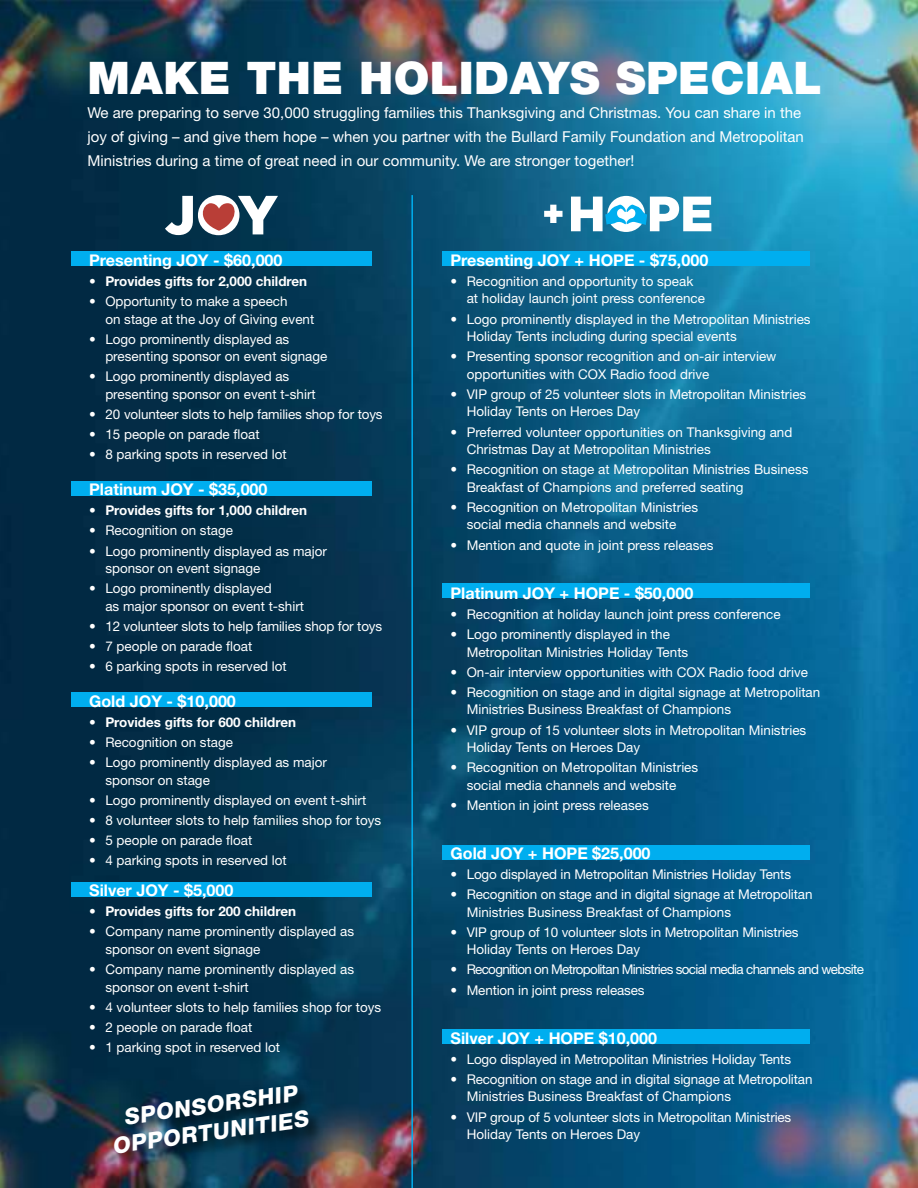
<style>
.page{position:relative;width:918px;height:1188px;background:#fff}
.page>*{position:absolute;margin:0;border:0;box-sizing:border-box;transform-origin:0 0}
.t1{font:900 45px "Helvetica Neue LT Std";letter-spacing:.01em;color:#fff}
.t2{font:800 22.65px/27.2px "Helvetica Neue LT Std";color:#fff;text-align:center}
.t3{font:700 16.2px "Helvetica Neue LT Std";color:#fff}
.t4{font:15px/24px "Helvetica Neue LT Std";color:#fff}
.t5{font:13.5px/17.5px "Helvetica Neue LT Std";color:#fff}
.t6{font:700 13.5px "Helvetica Neue LT Std";color:#fff}
.t7{font:13.5px "Helvetica Neue LT Std";letter-spacing:-.05em;color:#fff}
</style>
<div class="page">
<img style="left:0;top:0;width:918px;height:1188px">
<div style="left:71px;top:252px;width:301px;height:14px;background:#00aeef"></div>
<div style="left:442px;top:252px;width:368px;height:14px;background:#00aeef"></div>
<div style="left:442px;top:584px;width:368px;height:14px;background:#00aeef"></div>
<div style="left:442px;top:845px;width:368px;height:14px;background:#00aeef"></div>
<div style="left:442px;top:1029px;width:368px;height:15px;background:#00aeef"></div>
<div style="left:71px;top:481px;width:301px;height:14px;background:#00aeef"></div>
<div style="left:71px;top:692px;width:301px;height:15px;background:#00aeef"></div>
<div style="left:71px;top:882px;width:301px;height:14px;background:#00aeef"></div>
<div style="left:114px;top:1085px;width:210px;height:84px;background:#000;opacity:.61"></div>
<hr style="left:411px;top:195px;width:2px;height:993px;background:#00aeef">
<svg style="left:544px;top:205px;width:19px;height:18px"></svg>
<svg style="left:571px;top:196px;width:140px;height:36px"></svg>
<svg style="left:165px;top:195px;width:113px;height:40px"></svg>
<h1 class="t1" style="left:87px;top:52px;width:736px">MAKE THE HOLIDAYS SPECIAL</h1>
<p class="t4" style="left:87px;top:101px;width:718px">We are preparing to serve 30,000 struggling families this Thanksgiving and Christmas. You can share in the joy of giving – and give them hope – when you partner with the Bullard Family Foundation and Metropolitan<br>Ministries during a time of great need in our community. We are stronger together!</p>
<p class="t3" style="left:89px;top:250px;width:195px">Presenting JOY - $60,000</p>
<p class="t6" style="left:89px;top:273px;width:220px">• Provides gifts for 2,000 children</p>
<p class="t5" style="left:105px;top:292px;width:210px;text-indent:-16px">• Opportunity to make a speech<br>on stage at the Joy of Giving event</p>
<p class="t5" style="left:105px;top:330px;width:224px;text-indent:-16px">• Logo prominently displayed as presenting sponsor on event signage</p>
<p class="t5" style="left:105px;top:368px;width:212px;text-indent:-16px">• Logo prominently displayed as presenting sponsor on event t-shirt</p>
<p class="t5" style="left:89px;top:405px;width:295px">• 20 volunteer slots to help families shop for toys</p>
<p class="t5" style="left:89px;top:426px;width:172px">• 15 people on parade float</p>
<p class="t5" style="left:89px;top:446px;width:199px">• 8 parking spots in reserved lot</p>
<p class="t3" style="left:89px;top:479px;width:180px">Platinum JOY - $35,000</p>
<p class="t6" style="left:89px;top:502px;width:220px">• Provides gifts for 1,000 children</p>
<p class="t5" style="left:89px;top:522px;width:145px">• Recognition on stage</p>
<p class="t5" style="left:105px;top:542px;width:223px;text-indent:-16px">• Logo prominently displayed as major sponsor on event signage</p>
<p class="t5" style="left:105px;top:580px;width:200px;text-indent:-16px">• Logo prominently displayed<br>as major sponsor on event t-shirt</p>
<p class="t5" style="left:89px;top:617px;width:295px">• 12 volunteer slots to help families shop for toys</p>
<p class="t5" style="left:89px;top:637px;width:165px">• 7 people on parade float</p>
<p class="t5" style="left:89px;top:658px;width:199px">• 6 parking spots in reserved lot</p>
<p class="t3" style="left:89px;top:691px;width:148px">Gold JOY - $10,000</p>
<p class="t6" style="left:89px;top:714px;width:208px">• Provides gifts for 600 children</p>
<p class="t5" style="left:89px;top:733px;width:145px">• Recognition on stage</p>
<p class="t5" style="left:105px;top:753px;width:223px;text-indent:-16px">• Logo prominently displayed as major sponsor on stage</p>
<p class="t5" style="left:89px;top:791px;width:279px">• Logo prominently displayed on event t-shirt</p>
<p class="t5" style="left:89px;top:811px;width:294px">• 8 volunteer slots to help families shop for toys</p>
<p class="t5" style="left:89px;top:831px;width:165px">• 5 people on parade float</p>
<p class="t5" style="left:89px;top:851px;width:199px">• 4 parking spots in reserved lot</p>
<p class="t3" style="left:89px;top:880px;width:146px">Silver JOY - $5,000</p>
<p class="t6" style="left:89px;top:903px;width:208px">• Provides gifts for 200 children</p>
<p class="t5" style="left:105px;top:923px;width:250px;text-indent:-16px">• Company name prominently displayed as sponsor on event signage</p>
<p class="t5" style="left:105px;top:960px;width:250px;text-indent:-16px">• Company name prominently displayed as sponsor on event t-shirt</p>
<p class="t5" style="left:89px;top:998px;width:294px">• 4 volunteer slots to help families shop for toys</p>
<p class="t5" style="left:89px;top:1018px;width:165px">• 2 people on parade float</p>
<p class="t5" style="left:89px;top:1038px;width:192px">• 1 parking spot in reserved lot</p>
<h2 class="t2" style="left:107px;top:1106px;width:199px;rotate:-8deg">SPONSORSHIP<br>OPPORTUNITIES</h2>
<p class="t3" style="left:451px;top:250px;width:259px">Presenting JOY + HOPE - $75,000</p>
<p class="t5" style="left:467px;top:272px;width:240px;text-indent:-16px">• Recognition and opportunity to speak at holiday launch joint press conference</p>
<p class="t5" style="left:467px;top:310px;width:345px;text-indent:-16px">• Logo prominently displayed in the Metropolitan Ministries<br>Holiday Tents including during special events</p>
<p class="t5" style="left:467px;top:348px;width:311px;text-indent:-16px">• Presenting sponsor recognition and on-air interview opportunities with COX Radio food drive</p>
<p class="t5" style="left:467px;top:385px;width:341px;text-indent:-16px">• VIP group of 25 volunteer slots in Metropolitan Ministries<br>Holiday Tents on Heroes Day</p>
<p class="t5" style="left:467px;top:423px;width:327px;text-indent:-16px">• Preferred volunteer opportunities on Thanksgiving and<br>Christmas Day at Metropolitan Ministries</p>
<p class="t5" style="left:467px;top:460px;width:343px;text-indent:-16px">• Recognition on stage at Metropolitan Ministries Business<br>Breakfast of Champions and preferred seating</p>
<p class="t5" style="left:451px;top:498px;width:249px;text-align:center">• Recognition on Metropolitan Ministries social media channels and website</p>
<p class="t5" style="left:451px;top:536px;width:264px">• Mention and quote in joint press releases</p>
<p class="t3" style="left:451px;top:583px;width:244px">Platinum JOY + HOPE - $50,000</p>
<p class="t5" style="left:451px;top:605px;width:332px">• Recognition at holiday launch joint press conference</p>
<p class="t5" style="left:467px;top:625px;width:223px;text-indent:-16px">• Logo prominently displayed in the<br>Metropolitan Ministries Holiday Tents</p>
<p class="t5" style="left:451px;top:663px;width:359px">• On-air interview opportunities with COX Radio food drive</p>
<p class="t5" style="left:467px;top:683px;width:355px;text-indent:-16px">• Recognition on stage and in digital signage at Metropolitan<br>Ministries Business Breakfast of Champions</p>
<p class="t5" style="left:467px;top:721px;width:341px;text-indent:-16px">• VIP group of 15 volunteer slots in Metropolitan Ministries<br>Holiday Tents on Heroes Day</p>
<p class="t5" style="left:451px;top:758px;width:249px;text-align:center">• Recognition on Metropolitan Ministries social media channels and website</p>
<p class="t5" style="left:451px;top:796px;width:200px">• Mention in joint press releases</p>
<p class="t3" style="left:451px;top:843px;width:202px">Gold JOY + HOPE $25,000</p>
<p class="t5" style="left:451px;top:865px;width:342px">• Logo displayed in Metropolitan Ministries Holiday Tents</p>
<p class="t5" style="left:467px;top:885px;width:347px;text-indent:-16px">• Recognition on stage and in digital signage at Metropolitan<br>Ministries Business Breakfast of Champions</p>
<p class="t5" style="left:467px;top:923px;width:333px;text-indent:-16px">• VIP group of 10 volunteer slots in Metropolitan Ministries<br>Holiday Tents on Heroes Day</p>
<p class="t7" style="left:451px;top:962px;width:415px">• Recognition on Metropolitan Ministries social media channels and website</p>
<p class="t5" style="left:451px;top:981px;width:196px">• Mention in joint press releases</p>
<p class="t3" style="left:451px;top:1028px;width:208px">Silver JOY + HOPE $10,000</p>
<p class="t5" style="left:451px;top:1050px;width:342px">• Logo displayed in Metropolitan Ministries Holiday Tents</p>
<p class="t5" style="left:467px;top:1070px;width:347px;text-indent:-16px">• Recognition on stage and in digital signage at Metropolitan<br>Ministries Business Breakfast of Champions</p>
<p class="t5" style="left:467px;top:1108px;width:326px;text-indent:-16px">• VIP group of 5 volunteer slots in Metropolitan Ministries<br>Holiday Tents on Heroes Day</p>
</div>
